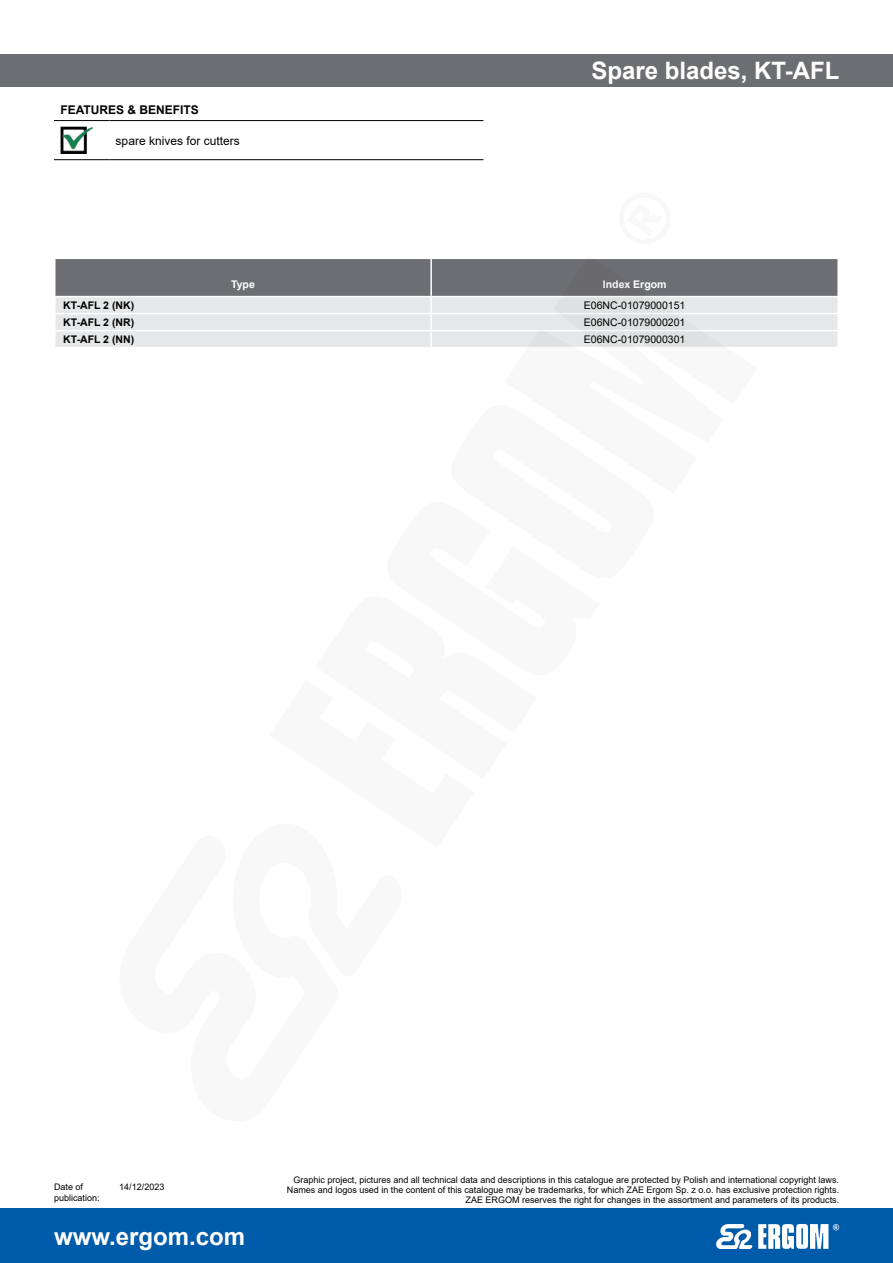
<style>
.page{position:relative;width:893px;height:1263px;background:#fff}
.page>*{position:absolute;margin:0;border:0;box-sizing:border-box;transform-origin:0 0}
.produkt-nazwa{font:700 24px "Arial";color:#fff}
.opis-body{font:12px "Arial";color:#000}
.opis-body-bold{font:700 12px "Arial";color:#000}
.tabela-body{font:10.5px "Arial";color:#000}
.tabela-body-bold{font:700 10.5px "Arial";color:#000}
.tabela-naglowek{font:700 10.5px "Arial";color:#fff}
.t1{font:9px/9.8px "Arial";color:#000;text-align:right}
</style>
<div class="page">
<div style="left:0;top:1209px;width:893px;height:54px;background:#005baa"></div>
<svg style="left:716px;top:1224px;width:123px;height:25px"></svg>
<div style="left:0;top:54px;width:893px;height:32px;background:#6d6e71"></div>
<hr style="left:54px;top:120px;width:55px;height:1px;background:#000">
<hr style="left:109px;top:120px;width:374px;height:1px;background:#000">
<hr style="left:54px;top:159px;width:55px;height:1px;background:#000">
<hr style="left:109px;top:159px;width:374px;height:1px;background:#000">
<img style="left:60px;top:127px;width:33px;height:26px">
<svg style="left:55px;top:258px;width:783px;height:89px;background:#b5b6b8"></svg>
<svg style="left:504px;top:258px;width:254px;height:89px;background:#b3b4b6"></svg>
<p class="opis-body-bold" style="left:60px;top:102px;width:140px">FEATURES &amp; BENEFITS</p>
<p class="opis-body" style="left:116px;top:132px;width:126px">spare knives for cutters</p>
<p class="produkt-nazwa" style="left:591px;top:54px;width:250px">Spare blades, KT-AFL</p>
<p class="tabela-naglowek" style="left:231px;top:277px;width:25px">Type</p>
<p class="tabela-naglowek" style="left:603px;top:277px;width:65px">Index Ergom</p>
<p class="tabela-body-bold" style="left:63px;top:298px;width:72px">KT-AFL 2 (NK)</p>
<p class="tabela-body" style="left:584px;top:298px;width:103px">E06NC-01079000151</p>
<p class="tabela-body-bold" style="left:63px;top:315px;width:72px">KT-AFL 2 (NR)</p>
<p class="tabela-body" style="left:584px;top:315px;width:103px">E06NC-01079000201</p>
<p class="tabela-body-bold" style="left:63px;top:332px;width:72px">KT-AFL 2 (NN)</p>
<p class="tabela-body" style="left:584px;top:332px;width:103px">E06NC-01079000301</p>
<p class="t1" style="left:54px;top:1182px;width:31px">Date of</p>
<p class="t1" style="left:119px;top:1182px;width:47px">14/12/2023</p>
<p class="t1" style="left:54px;top:1193px;width:47px">publication:</p>
<h1 class="produkt-nazwa" style="left:54px;top:1219px;width:193px">www.ergom.com</h1>
<p class="t1" style="left:287px;top:1175px;width:554px">Graphic project, pictures and all technical data and descriptions in this catalogue are protected by Polish and international copyright laws.<br>Names and logos used in the content of this catalogue may be trademarks, for which ZAE Ergom Sp. z o.o. has exclusive protection rights.<br>ZAE ERGOM reserves the right for changes in the assortment and parameters of its products.</p>
</div>
